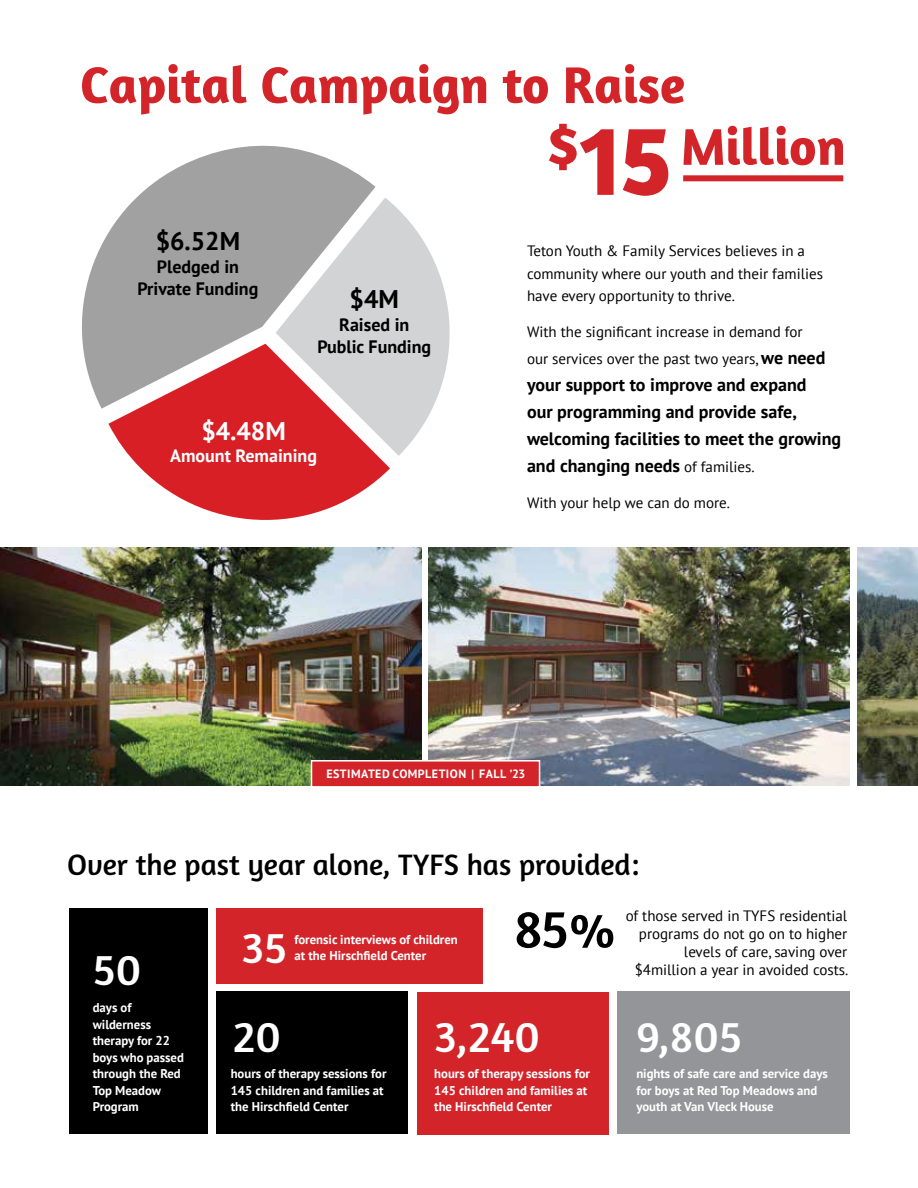
<style>
.page{position:relative;width:918px;height:1188px;background:#fff}
.page>*{position:absolute;margin:0;border:0;box-sizing:border-box;transform-origin:0 0}
.t1{font:700 102.45px "Amaranth";color:#d3242a}
.t2{font:55.5px "Amaranth";color:#000}
.t3{font:700 52.5px/61.8px "Amaranth";color:#d3242a}
.t4{font:45.3px "Amaranth";color:#fff}
.t5{font:30px "Amaranth";color:#000}
.t6{font:700 25.5px "PT Sans";color:#000}
.t7{font:700 25.5px "PT Sans";color:#fff}
.t8{font:700 18px/27px "PT Sans";color:#000;text-align:center}
.t9{font:700 18px "PT Sans";color:#fff}
.t10{font:15px/18px "PT Sans";color:#000}
.t11{font:700 12.75px/16.5px "PT Sans";color:#fff}
.t12{font:700 12px "PT Sans";letter-spacing:.04em;color:#fff}
.s1{font-weight:700;font-size:18px}
.s2{font-weight:400;font-size:15px}
</style>
<div class="page">
<img style="left:857px;top:547px;width:61px;height:239px">
<img style="left:0;top:547px;width:421px;height:239px">
<img style="left:429px;top:547px;width:421px;height:239px">
<div style="left:618px;top:991px;width:232px;height:143px;background:#939598"></div>
<div style="left:417px;top:992px;width:192px;height:142px;background:#d3242a"></div>
<div style="left:216px;top:991px;width:192px;height:143px;background:#000"></div>
<div style="left:69px;top:908px;width:139px;height:226px;background:#000"></div>
<div style="left:216px;top:908px;width:267px;height:76px;background:#d3242a"></div>
<div style="left:312px;top:761px;width:228px;height:26px;background:#d3242a"></div>
<div style="left:311px;top:760px;width:229px;height:28px;border:2px solid #fff"></div>
<svg style="left:108px;top:409px;width:282px;height:111px;fill:#d81f26"></svg>
<svg style="left:276px;top:198px;width:174px;height:258px;fill:#d1d3d4"></svg>
<svg style="left:82px;top:145px;width:294px;height:264px;fill:#a0a1a0"></svg>
<div style="left:683px;top:175px;width:160px;height:6px;background:#d3242a"></div>
<h3 class="t3" style="left:681px;top:53px;width:167px;text-indent:-601px">Capital Campaign to Raise<br>Million</h3>
<h1 class="t1" style="left:546px;top:95px;width:128px"><sup>$</sup>15</h1>
<h3 class="t6" style="left:156px;top:224px;width:86px">$6.52M</h3>
<h3 class="t8" style="left:137px;top:255px;width:122px;line-height:22.5px">Pledged in<br>Private Funding</h3>
<h3 class="t6" style="left:350px;top:283px;width:51px">$4M</h3>
<h3 class="t8" style="left:317px;top:313px;width:115px;line-height:22.5px">Raised in<br>Public Funding</h3>
<h3 class="t7" style="left:201px;top:414px;width:86px">$4.48M</h3>
<h3 class="t9" style="left:170px;top:444px;width:148px">Amount Remaining</h3>
<p class="t10" style="left:527px;top:239px;width:298px;line-height:22.5px">Teton Youth &amp; Family Services believes in a community where our youth and their families have every opportunity to thrive.</p>
<p class="t10" style="left:527px;top:318px;width:300px;line-height:27px">With the significant increase in demand for our services over the past two years, <span class="s1">we need</span></p>
<h3 class="t8" style="left:527px;top:371px;width:316px;text-align:left">your support to improve and expand<br>our programming and provide safe, welcoming facilities to meet the growing and changing needs <span class="s2">of families.</span></h3>
<p class="t10" style="left:527px;top:493px;width:205px">With your help we can do more.</p>
<p class="t12" style="left:326px;top:766px;width:200px">ESTIMATED COMPLETION | FALL ’23</p>
<h3 class="t5" style="left:67px;top:847px;width:574px">Over the past year alone, TYFS has provided:</h3>
<h3 class="t4" style="left:93px;top:943px;width:50px">50</h3>
<p class="t11" style="left:93px;top:999px;width:93px">days of wilderness therapy for 22 boys who passed through the Red<br>Top Meadow<br>Program</p>
<h3 class="t4" style="left:242px;top:921px;width:47px">35</h3>
<p class="t11" style="left:294px;top:931px;width:165px">forensic interviews of children at the Hirschfield Center</p>
<h2 class="t2" style="left:514px;top:896px;width:103px">85%</h2>
<p class="t10" style="left:626px;top:906px;width:224px;text-align:right">of those served in TYFS residential programs do not go on to higher levels of care, saving over $4million a year in avoided costs.</p>
<h3 class="t4" style="left:233px;top:1010px;width:49px">20</h3>
<p class="t11" style="left:231px;top:1065px;width:157px">hours of therapy sessions for<br>145 children and families at the Hirschfield Center</p>
<h3 class="t4" style="left:434px;top:1010px;width:107px">3,240</h3>
<p class="t11" style="left:434px;top:1065px;width:157px">hours of therapy sessions for<br>145 children and families at the Hirschfield Center</p>
<h3 class="t4" style="left:636px;top:1010px;width:107px">9,805</h3>
<p class="t11" style="left:636px;top:1065px;width:193px">nights of safe care and service days for boys at Red Top Meadows and youth at Van Vleck House</p>
</div>
